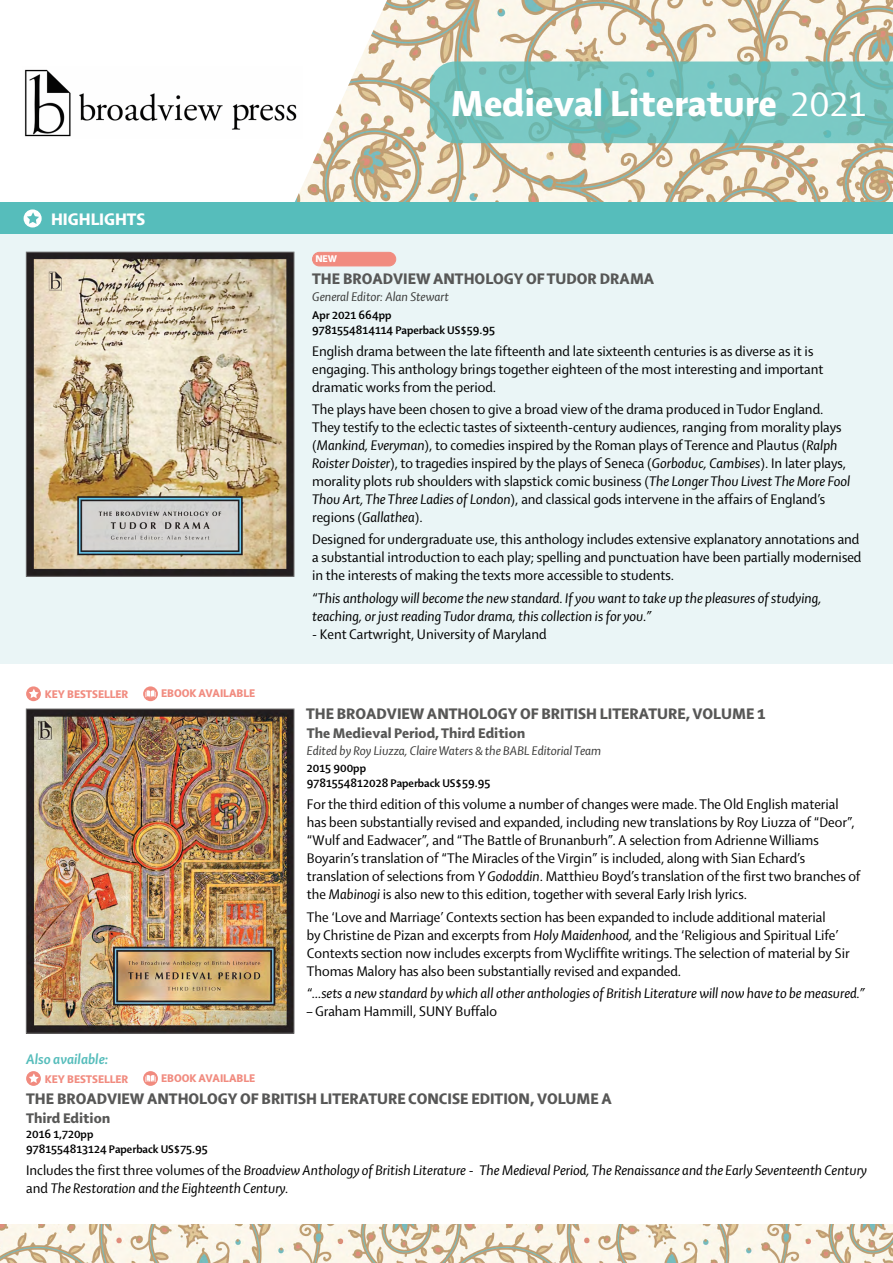
<style>
.page{position:relative;width:893px;height:1263px;background:#fff}
.page>*{position:absolute;margin:0;border:0;box-sizing:border-box;transform-origin:0 0}
.t1{font:800 39px "Shaker 2";color:#fff}
.t2{font:800 18px "Shaker 2";color:#fff}
.t3{font:800 16.5px "Shaker 2";color:#575756}
.t4{font:15px/18px "Shaker 2";color:#000}
.t5{font:italic 15px/18px "Shaker 2";color:#000}
.t6{font:800 15px "Shaker 2";color:#575756}
.t7{font:italic 700 15px "Shaker 2";color:#56bdbb}
.t8{font:italic 13.5px "Shaker 2";color:#3c3c3b}
.t9{font:700 12px/15px "Shaker 2";color:#000}
.t10{font:800 12px "Shaker 2";color:#f18b7f}
.t11{font:800 10.5px "Shaker 2";color:#fff}
.s1{font-weight:400}
.s2{font-style:italic}
.s3{font-style:normal}
</style>
<div class="page">
<img style="left:401px;top:0;width:492px;height:203px">
<svg style="left:0;top:0;width:401px;height:203px"></svg>
<div style="left:0;top:234px;width:893px;height:430px;background:#eaf5f6"></div>
<svg style="left:430px;top:62px;width:463px;height:81px;background:#76c4be"></svg>
<div style="left:0;top:203px;width:893px;height:31px;background:#56bdbb"></div>
<svg style="left:24px;top:209px;width:18px;height:18px"></svg>
<div style="left:313px;top:252px;width:83px;height:14px;background:#f18b7f;border-radius:7px"></div>
<div style="left:312px;top:252px;width:84px;height:14px;border:1px solid #f18b7f;border-radius:7px"></div>
<img style="left:22px;top:66px;width:280px;height:72px">
<div style="left:26px;top:686px;width:15px;height:15px;background:#f18b7f;border-radius:50%"></div>
<svg style="left:29px;top:689px;width:10px;height:9px"></svg>
<svg style="left:143px;top:686px;width:15px;height:15px"></svg>
<svg style="left:145px;top:690px;width:11px;height:7px"></svg>
<img style="left:28px;top:711px;width:264px;height:320px">
<div style="left:26px;top:709px;width:268px;height:324px;border:1px solid #706f6f"></div>
<svg style="left:26px;top:1071px;width:15px;height:15px"></svg>
<svg style="left:29px;top:1073px;width:10px;height:10px"></svg>
<svg style="left:143px;top:1071px;width:15px;height:15px"></svg>
<svg style="left:145px;top:1074px;width:11px;height:8px"></svg>
<img style="left:28px;top:254px;width:264px;height:320px">
<div style="left:26px;top:252px;width:268px;height:324px;border:1px solid #706f6f"></div>
<img style="left:0;top:1225px;width:893px;height:38px">
<p class="t2" style="left:51px;top:208px;width:96px">HIGHLIGHTS</p>
<p class="t10" style="left:45px;top:686px;width:85px">KEY BESTSELLER</p>
<p class="t10" style="left:161px;top:686px;width:95px">EBOOK AVAILABLE</p>
<h1 class="t1" style="left:451px;top:78px;width:417px">Medieval Literature <span class="s1">2021</span></h1>
<p class="t11" style="left:315px;top:252px;width:23px">NEW</p>
<p class="t3" style="left:312px;top:268px;width:344px">THE BROADVIEW ANTHOLOGY OF TUDOR DRAMA</p>
<p class="t8" style="left:312px;top:288px;width:138px">General Editor: Alan Stewart</p>
<p class="t9" style="left:312px;top:307px;width:185px">Apr 2021 664pp<br>9781554814114 Paperback US$59.95</p>
<p class="t4" style="left:312px;top:341px;width:513px">English drama between the late fifteenth and late sixteenth centuries is as diverse as it is engaging. This anthology brings together eighteen of the most interesting and important dramatic works from the period.</p>
<p class="t4" style="left:312px;top:399px;width:539px">The plays have been chosen to give a broad view of the drama produced in Tudor England.<br>They testify to the eclectic tastes of sixteenth-century audiences, ranging from morality plays (<span class="s2">Mankind, Everyman</span>), to comedies inspired by the Roman plays of Terence and Plautus (<span class="s2">Ralph Roister Doister</span>), to tragedies inspired by the plays of Seneca (<span class="s2">Gorboduc, Cambises</span>). In later plays, morality plots rub shoulders with slapstick comic business (<span class="s2">The Longer Thou Livest The More Fool Thou Art, The Three Ladies of London</span>), and classical gods intervene in the affairs of England’s regions (<span class="s2">Gallathea</span>).</p>
<p class="t4" style="left:312px;top:530px;width:551px">Designed for undergraduate use, this anthology includes extensive explanatory annotations and a substantial introduction to each play; spelling and punctuation have been partially modernised in the interests of making the texts more accessible to students.</p>
<p class="t5" style="left:312px;top:588px;width:511px">“This anthology will become the new standard. If you want to take up the pleasures of studying, teaching, or just reading Tudor drama, this collection is for you.”</p>
<p class="t4" style="left:312px;top:624px;width:236px">- Kent Cartwright, University of Maryland</p>
<p class="t3" style="left:306px;top:703px;width:461px">THE BROADVIEW ANTHOLOGY OF BRITISH LITERATURE, VOLUME 1</p>
<p class="t6" style="left:307px;top:723px;width:220px">The Medieval Period, Third Edition</p>
<p class="t8" style="left:307px;top:742px;width:296px">Edited by Roy Liuzza, Claire Waters &amp; the BABL Editorial Team</p>
<p class="t9" style="left:307px;top:760px;width:185px">2015 900pp<br>9781554812028 Paperback US$59.95</p>
<p class="t4" style="left:307px;top:795px;width:555px">For the third edition of this volume a number of changes were made. The Old English material has been substantially revised and expanded, including new translations by Roy Liuzza of “Deor”, “Wulf and Eadwacer”, and “The Battle of Brunanburh”. A selection from Adrienne Williams Boyarin’s translation of “The Miracles of the Virgin” is included, along with Sian Echard’s translation of selections from <span class="s2">Y Gododdin</span>. Matthieu Boyd’s translation of the first two branches of the <span class="s2">Mabinogi</span> is also new to this edition, together with several Early Irish lyrics.</p>
<p class="t4" style="left:307px;top:907px;width:544px">The ‘Love and Marriage’ Contexts section has been expanded to include additional material<br>by Christine de Pizan and excerpts from <span class="s2">Holy Maidenhood,</span> and the ‘Religious and Spiritual Life’ Contexts section now includes excerpts from Wycliffite writings. The selection of material by Sir Thomas Malory has also been substantially revised and expanded.</p>
<p class="t5" style="left:307px;top:983px;width:559px">“…sets a new standard by which all other anthologies of British Literature will now have to be measured.”</p>
<p class="t4" style="left:307px;top:1001px;width:192px">– Graham Hammill, SUNY Buffalo</p>
<p class="t7" style="left:26px;top:1049px;width:84px">Also available:</p>
<p class="t10" style="left:45px;top:1071px;width:85px">KEY BESTSELLER</p>
<p class="t10" style="left:161px;top:1070px;width:95px">EBOOK AVAILABLE</p>
<p class="t3" style="left:26px;top:1088px;width:587px">THE BROADVIEW ANTHOLOGY OF BRITISH LITERATURE CONCISE EDITION, VOLUME A</p>
<p class="t6" style="left:26px;top:1108px;width:86px">Third Edition</p>
<p class="t9" style="left:26px;top:1125px;width:183px">2016 1,720pp<br>9781554813124 Paperback US$75.95</p>
<p class="t5" style="left:26px;top:1160px;width:842px"><span class="s3">Includes the first three volumes of the</span> Broadview Anthology of British Literature <span class="s3">-</span> The Medieval Period, The Renaissance and the Early Seventeenth Century <span class="s3">and</span> The Restoration and the Eighteenth Century.</p>
</div>
